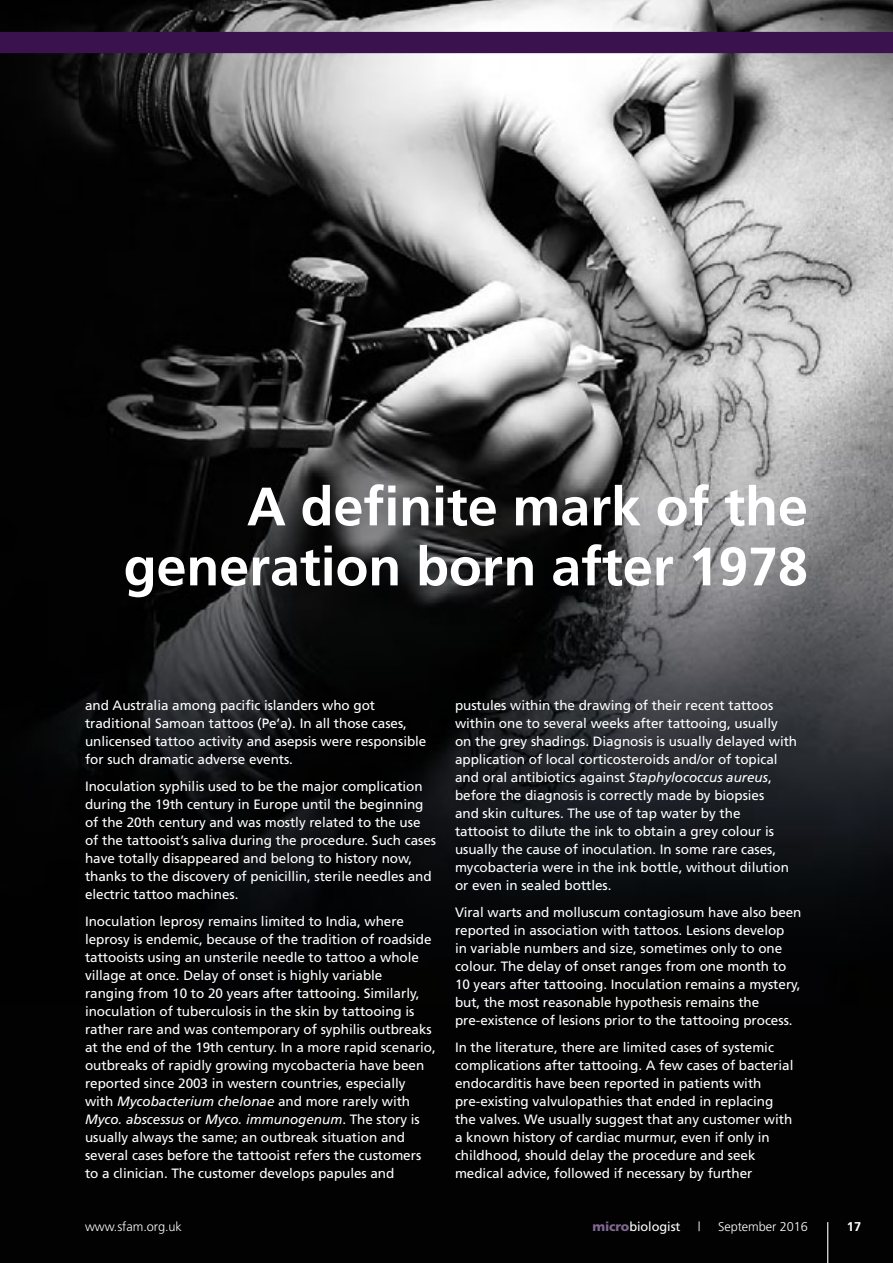
<style>
.page{position:relative;width:893px;height:1263px;background:#fff}
.page>*{position:absolute;margin:0;border:0;box-sizing:border-box;transform-origin:0 0}
.t1{font:700 54px/60px "Frutiger";letter-spacing:-.005em;color:#fff;text-align:right}
.t2{font:13.5px/18px "Frutiger";letter-spacing:-.005em;color:#fff}
.t3{font:300 12.75px "Frutiger";letter-spacing:-.005em;color:#fff}
.t4{font:12.75px "Frutiger";letter-spacing:-.005em;color:#fff}
.t5{font:700 12.75px "Frutiger";color:#fff}
.s1{font-style:italic}
.s2{font-weight:900;color:#7f6791}
</style>
<div class="page">
<img style="left:0;top:0;width:893px;height:1263px">
<svg style="left:0;top:32px;width:893px;height:149px;background:#827c84"></svg>
<hr style="left:827px;top:1222px;width:1px;height:41px;background:#fff">
<h1 class="t1" style="left:124px;top:476px;width:686px">A definite mark of the generation born after 1978</h1>
<p class="t2" style="left:85px;top:696px;width:343px">and Australia among pacific islanders who got traditional Samoan tattoos (Pe’a). In all those cases, unlicensed tattoo activity and asepsis were responsible for such dramatic adverse events.</p>
<p class="t2" style="left:85px;top:777px;width:353px">Inoculation syphilis used to be the major complication during the 19th century in Europe until the beginning of the 20th century and was mostly related to the use of the tattooist’s saliva during the procedure. Such cases have totally disappeared and belong to history now, thanks to the discovery of penicillin, sterile needles and electric tattoo machines.</p>
<p class="t2" style="left:85px;top:912px;width:352px">Inoculation leprosy remains limited to India, where leprosy is endemic, because of the tradition of roadside tattooists using an unsterile needle to tattoo a whole village at once. Delay of onset is highly variable<br>ranging from 10 to 20 years after tattooing. Similarly, inoculation of tuberculosis in the skin by tattooing is rather rare and was contemporary of syphilis outbreaks at the end of the 19th century. In a more rapid scenario, outbreaks of rapidly growing mycobacteria have been reported since 2003 in western countries, especially with <span class="s1">Mycobacterium chelonae</span> and more rarely with <span class="s1">Myco. abscessus</span> or <span class="s1">Myco. immunogenum</span>. The story is usually always the same; an outbreak situation and several cases before the tattooist refers the customers to a clinician. The customer develops papules and</p>
<p class="t2" style="left:455px;top:696px;width:344px">pustules within the drawing of their recent tattoos within one to several weeks after tattooing, usually on the grey shadings. Diagnosis is usually delayed with application of local corticosteroids and/or of topical and oral antibiotics against <span class="s1">Staphylococcus aureus</span>, before the diagnosis is correctly made by biopsies<br>and skin cultures. The use of tap water by the tattooist to dilute the ink to obtain a grey colour is usually the cause of inoculation. In some rare cases, mycobacteria were in the ink bottle, without dilution or even in sealed bottles.</p>
<p class="t2" style="left:455px;top:903px;width:348px">Viral warts and molluscum contagiosum have also been reported in association with tattoos. Lesions develop<br>in variable numbers and size, sometimes only to one colour. The delay of onset ranges from one month to 10 years after tattooing. Inoculation remains a mystery, but, the most reasonable hypothesis remains the pre-existence of lesions prior to the tattooing process.</p>
<p class="t2" style="left:455px;top:1038px;width:340px">In the literature, there are limited cases of systemic complications after tattooing. A few cases of bacterial endocarditis have been reported in patients with pre-existing valvulopathies that ended in replacing the valves. We usually suggest that any customer with a known history of cardiac murmur, even if only in childhood, should delay the procedure and seek medical advice, followed if necessary by further</p>
<p class="t3" style="left:85px;top:1219px;width:98px">www.sfam.org.uk</p>
<p class="t4" style="left:592px;top:1219px;width:90px"><span class="s2">micro</span>biologist</p>
<p class="t3" style="left:698px;top:1219px;width:4px">|</p>
<p class="t3" style="left:718px;top:1219px;width:91px">September 2016</p>
<p class="t5" style="left:847px;top:1219px;width:16px">17</p>
</div>
